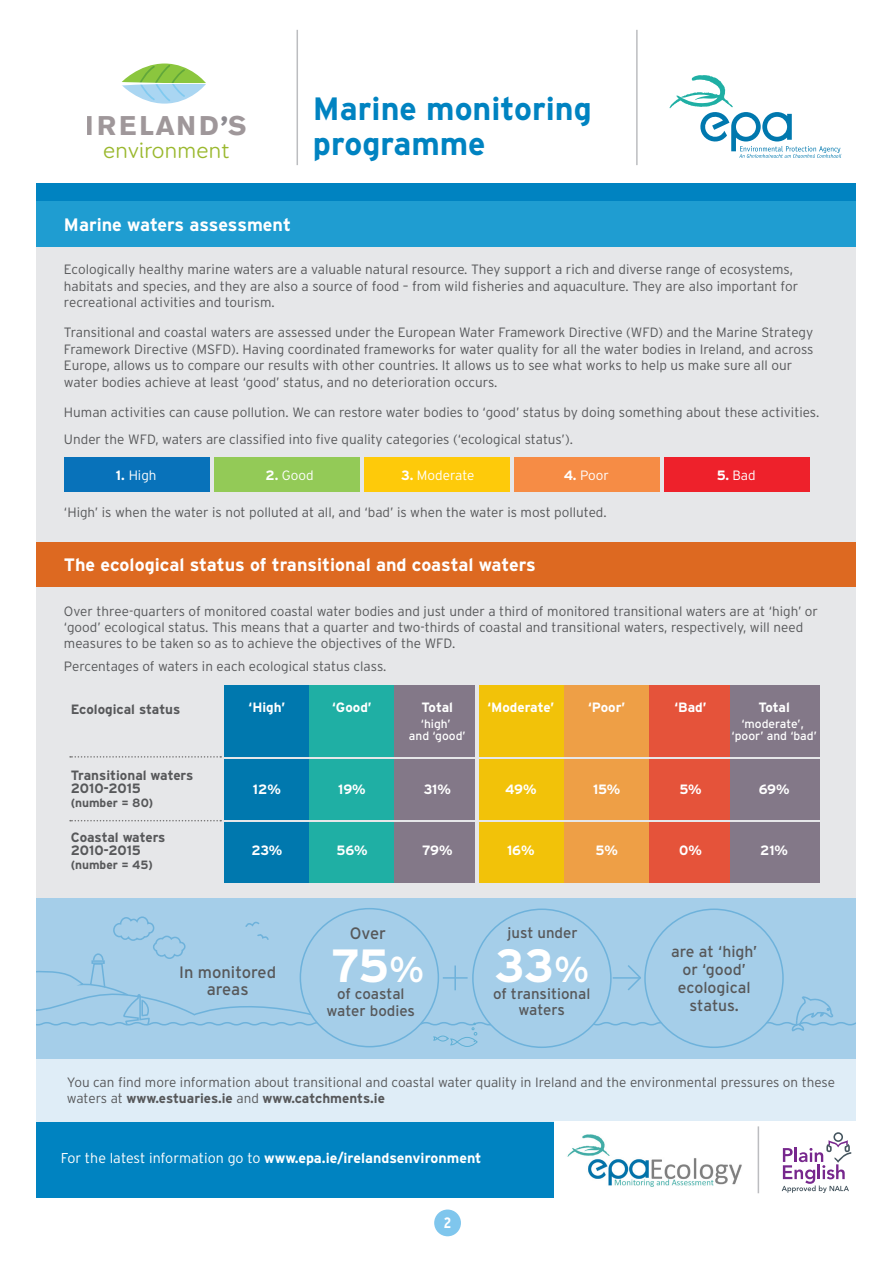
<style>
.page{position:relative;width:893px;height:1263px;background:#fff}
.page>*{position:absolute;margin:0;border:0;box-sizing:border-box;transform-origin:0 0}
.t1{font:700 46.5px "Interstate";color:#fff}
.t2{font:700 32.25px/36px "Interstate";color:#0083c1}
.t3{font:700 26.85px "Akzidenz Grotesk BE";letter-spacing:.11em;color:#9f979a}
.t4{font:22.2px "Booster FY";letter-spacing:.01em;color:#9ab82d}
.t5{font:700 18px "Interstate";color:#fff}
.t6{font:16.5px/16.5px "Interstate";color:#57585a;text-align:center}
.t7{font:15.75px/18px "Interstate";color:#57585a;text-align:center}
.t8{font:15px/16.5px "Interstate";color:#57585a;text-align:center}
.t9{font:700 condensed 15px "Interstate";color:#fff}
.t10{font:700 14.25px "Interstate";color:#fff}
.t11{font:300 13.5px/16.5px "Interstate";color:#57585a}
.t12{font:700 13.5px "Interstate";color:#fff}
.t13{font:700 13.5px/13.5px "Interstate";color:#57585a}
.t14{font:300 13.5px "Interstate";color:#fff}
.t15{font:12px "Interstate";color:#fff}
.t16{font:700 12px "Interstate";color:#57585a}
.s1{font-family:"FS Lola";font-weight:800;font-size:33.75px;color:#8d8b91}
.s2{font-weight:700}
.s3{font-weight:400;font-size:36px}
.s4{font-weight:300}
</style>
<div class="page">
<div style="left:34px;top:1121px;width:520px;height:76px;background:#0083c1"></div>
<div style="left:35px;top:1060px;width:823px;height:62px;background:#dfedf7"></div>
<div style="left:554px;top:1121px;width:304px;height:76px;background:#fff"></div>
<img style="left:567px;top:1134px;width:175px;height:53px">
<svg style="left:782px;top:1132px;width:69px;height:61px"></svg>
<hr style="left:758px;top:1126px;width:1px;height:67px;background:#bcbdc0">
<div style="left:35px;top:898px;width:823px;height:161px;background:#a5cee9"></div>
<div style="left:35px;top:245px;width:823px;height:653px;background:#e6e7e9"></div>
<svg style="left:669px;top:75px;width:172px;height:83px"></svg>
<div style="left:35px;top:183px;width:823px;height:19px;background:#0083c1"></div>
<hr style="left:636px;top:30px;width:2px;height:135px;background:#bcbdc0">
<hr style="left:297px;top:30px;width:1px;height:135px;background:#bcbdc0">
<svg style="left:121px;top:64px;width:85px;height:40px"></svg>
<div style="left:35px;top:201px;width:823px;height:45px;background:#1f9dd1"></div>
<div style="left:35px;top:542px;width:823px;height:45px;background:#dd6921"></div>
<div style="left:224px;top:685px;width:85px;height:71px;background:#0078ae"></div>
<div style="left:309px;top:685px;width:85px;height:71px;background:#1fafa4"></div>
<div style="left:394px;top:685px;width:81px;height:71px;background:#837888"></div>
<div style="left:479px;top:685px;width:85px;height:71px;background:#f2c209"></div>
<div style="left:564px;top:685px;width:85px;height:71px;background:#ee9f46"></div>
<div style="left:649px;top:685px;width:85px;height:71px;background:#e5533a"></div>
<div style="left:730px;top:685px;width:89px;height:71px;background:#837888"></div>
<div style="left:224px;top:760px;width:85px;height:60px;background:#0078ae"></div>
<div style="left:309px;top:760px;width:85px;height:60px;background:#1fafa4"></div>
<div style="left:394px;top:760px;width:81px;height:60px;background:#837888"></div>
<div style="left:479px;top:760px;width:85px;height:60px;background:#f2c209"></div>
<div style="left:564px;top:760px;width:85px;height:60px;background:#ee9f46"></div>
<div style="left:649px;top:760px;width:85px;height:60px;background:#e5533a"></div>
<div style="left:730px;top:760px;width:89px;height:60px;background:#837888"></div>
<div style="left:224px;top:822px;width:85px;height:60px;background:#0078ae"></div>
<div style="left:309px;top:822px;width:85px;height:60px;background:#1fafa4"></div>
<div style="left:394px;top:822px;width:81px;height:60px;background:#837888"></div>
<div style="left:479px;top:822px;width:85px;height:60px;background:#f2c209"></div>
<div style="left:564px;top:822px;width:85px;height:60px;background:#ee9f46"></div>
<div style="left:649px;top:822px;width:85px;height:60px;background:#e5533a"></div>
<div style="left:730px;top:822px;width:89px;height:60px;background:#837888"></div>
<svg style="left:70px;top:756px;width:151px;height:2px"></svg>
<svg style="left:70px;top:820px;width:151px;height:1px"></svg>
<div style="left:457px;top:1037px;width:20px;height:10px;border:1px solid #60b0d5;border-radius:50%"></div>
<svg style="left:36px;top:913px;width:820px;height:133px"></svg>
<div style="left:64px;top:457px;width:146px;height:35px;background:#0872ba"></div>
<div style="left:214px;top:457px;width:146px;height:35px;background:#93ca57"></div>
<div style="left:364px;top:457px;width:146px;height:35px;background:#feca0a"></div>
<div style="left:514px;top:457px;width:146px;height:35px;background:#f68c45"></div>
<div style="left:664px;top:457px;width:146px;height:35px;background:#ee212b"></div>
<div style="left:1px;top:174px;width:35px;height:1026px;background:#fff"></div>
<div style="left:856px;top:166px;width:35px;height:1040px;background:#fff"></div>
<div style="left:434px;top:1209px;width:27px;height:27px;background:#7fc6ed;border-radius:50%"></div>
<h3 class="t3" style="left:86px;top:110px;width:162px">IRELAND<span class="s1">’</span>S</h3>
<h3 class="t4" style="left:103px;top:138px;width:128px">environment</h3>
<h2 class="t2" style="left:313px;top:90px;width:280px">Marine monitoring programme</h2>
<h3 class="t5" style="left:64px;top:214px;width:229px">Marine waters assessment</h3>
<p class="t11" style="left:64px;top:261px;width:736px">Ecologically healthy marine waters are a valuable natural resource. They support a rich and diverse range of ecosystems, habitats and species, and they are also a source of food – from wild fisheries and aquaculture. They are also important for recreational activities and tourism.</p>
<p class="t11" style="left:64px;top:324px;width:751px">Transitional and coastal waters are assessed under the European Water Framework Directive (WFD) and the Marine Strategy Framework Directive (MSFD). Having coordinated frameworks for water quality for all the water bodies in Ireland, and across Europe, allows us to compare our results with other countries. It allows us to see what works to help us make sure all our water bodies achieve at least ‘good’ status, and no deterioration occurs.</p>
<p class="t11" style="left:64px;top:398px;width:757px;line-height:27px">Human activities can cause pollution. We can restore water bodies to ‘good’ status by doing something about these activities.<br>Under the WFD, waters are classified into five quality categories (‘ecological status’).</p>
<p class="t14" style="left:116px;top:467px;width:42px"><span class="s2">1.</span> High</p>
<p class="t14" style="left:265px;top:467px;width:50px"><span class="s2">2.</span> Good</p>
<p class="t14" style="left:401px;top:467px;width:75px"><span class="s2">3.</span> Moderate</p>
<p class="t14" style="left:564px;top:467px;width:47px"><span class="s2">4.</span> Poor</p>
<p class="t14" style="left:717px;top:467px;width:41px"><span class="s2">5.</span> Bad</p>
<p class="t11" style="left:64px;top:504px;width:544px">‘High’ is when the water is not polluted at all, and ‘bad’ is when the water is most polluted.</p>
<h3 class="t5" style="left:64px;top:554px;width:473px">The ecological status of transitional and coastal waters</h3>
<p class="t11" style="left:64px;top:603px;width:755px">Over three-quarters of monitored coastal water bodies and just under a third of monitored transitional waters are at ‘high’ or ‘good’ ecological status. This means that a quarter and two-thirds of coastal and transitional waters, respectively, will need measures to be taken so as to achieve the objectives of the WFD.</p>
<p class="t11" style="left:64px;top:657px;width:324px">Percentages of waters in each ecological status class.</p>
<p class="t13" style="left:71px;top:702px;width:111px">Ecological status</p>
<p class="t13" style="left:71px;top:768px;width:124px">Transitional waters<br>2010-2015</p>
<p class="t16" style="left:71px;top:796px;width:84px">(number = 80)</p>
<p class="t13" style="left:71px;top:830px;width:96px">Coastal waters<br>2010-2015</p>
<p class="t16" style="left:71px;top:858px;width:83px">(number = 45)</p>
<p class="t12" style="left:249px;top:699px;width:38px">‘High’</p>
<p class="t12" style="left:332px;top:699px;width:41px">‘Good’</p>
<p class="t12" style="left:422px;top:699px;width:33px">Total</p>
<p class="t12" style="left:487px;top:699px;width:68px">‘Moderate’</p>
<p class="t12" style="left:588px;top:699px;width:39px">‘Poor’</p>
<p class="t12" style="left:674px;top:699px;width:34px">‘Bad’</p>
<p class="t12" style="left:758px;top:699px;width:33px">Total</p>
<p class="t15" style="left:421px;top:717px;width:31px">‘high’</p>
<p class="t15" style="left:741px;top:717px;width:64px">‘moderate’,</p>
<p class="t15" style="left:409px;top:729px;width:58px">and ‘good’</p>
<p class="t15" style="left:731px;top:729px;width:87px">‘poor’ and ‘bad’</p>
<p class="t12" style="left:253px;top:781px;width:29px">12%</p>
<p class="t12" style="left:338px;top:781px;width:29px">19%</p>
<p class="t12" style="left:424px;top:781px;width:29px">31%</p>
<p class="t12" style="left:505px;top:781px;width:33px">49%</p>
<p class="t12" style="left:593px;top:781px;width:29px">15%</p>
<p class="t12" style="left:679px;top:781px;width:24px">5%</p>
<p class="t12" style="left:759px;top:781px;width:33px">69%</p>
<p class="t12" style="left:251px;top:843px;width:32px">23%</p>
<p class="t12" style="left:336px;top:843px;width:33px">56%</p>
<p class="t12" style="left:422px;top:843px;width:32px">79%</p>
<p class="t12" style="left:507px;top:843px;width:29px">16%</p>
<p class="t12" style="left:596px;top:843px;width:24px">5%</p>
<p class="t12" style="left:679px;top:843px;width:24px">0%</p>
<p class="t12" style="left:760px;top:843px;width:29px">21%</p>
<p class="t6" style="left:350px;top:925px;width:38px">Over</p>
<p class="t8" style="left:507px;top:925px;width:72px">just under</p>
<p class="t6" style="left:179px;top:964px;width:98px">In monitored areas</p>
<h1 class="t1" style="left:331px;top:940px;width:95px">75<span class="s3">%</span></h1>
<p class="t8" style="left:327px;top:985px;width:90px">of coastal water bodies</p>
<h1 class="t1" style="left:495px;top:939px;width:96px">33<span class="s3">%</span></h1>
<p class="t7" style="left:671px;top:943px;width:88px">are at ‘high’ or ‘good’ ecological status.</p>
<p class="t8" style="left:493px;top:985px;width:99px">of transitional waters</p>
<p class="t11" style="left:67px;top:1074px;width:770px">You can find more information about transitional and coastal water quality in Ireland and the environmental pressures on these waters at <span class="s2">www.estuaries.ie</span> and <span class="s2">www.catchments.ie</span></p>
<p class="t10" style="left:61px;top:1150px;width:422px"><span class="s4">For the latest information go to</span> www.epa.ie/irelandsenvironment</p>
<p class="t9" style="left:444px;top:1214px;width:9px">2</p>
</div>
